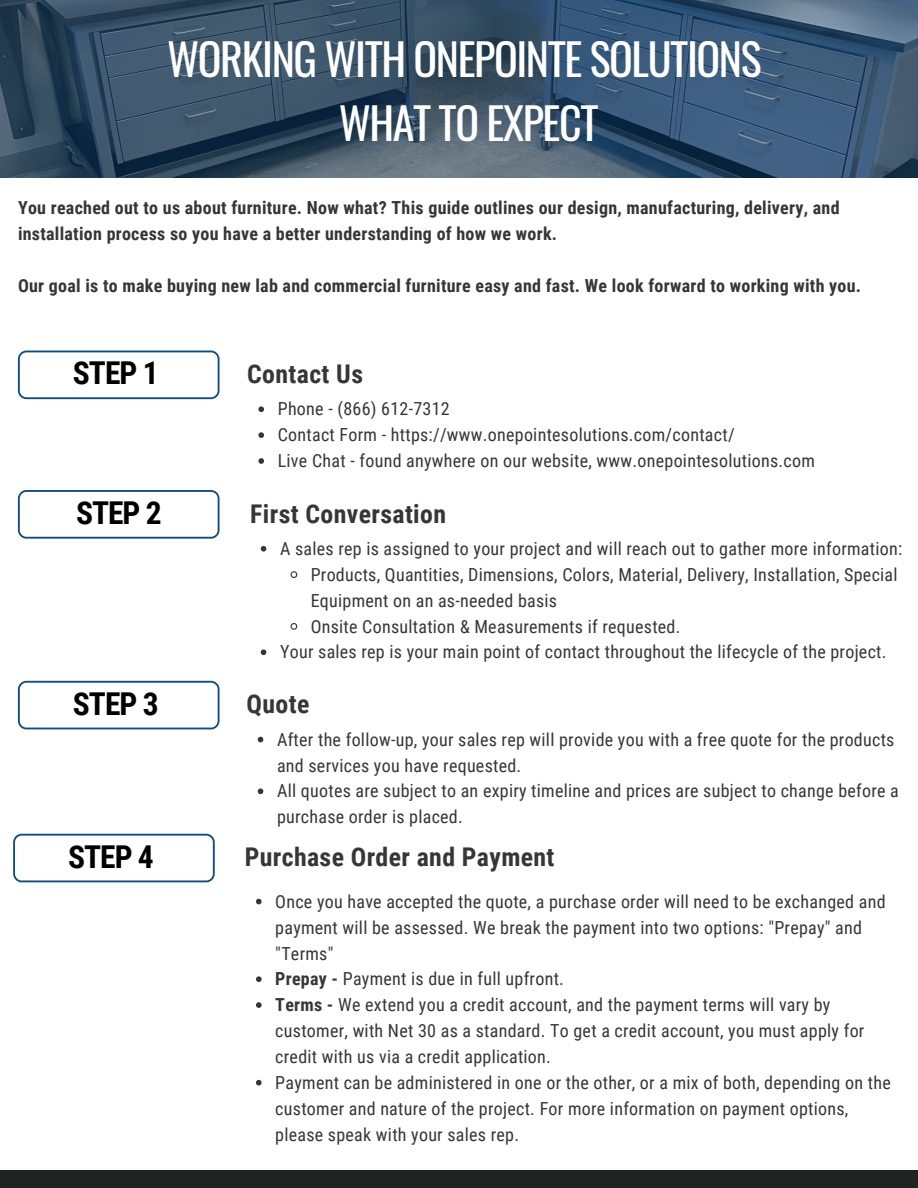
<style>
.page{position:relative;width:918px;height:1188px;background:#fff}
.page>*{position:absolute;margin:0;border:0;box-sizing:border-box;transform-origin:0 0}
.t1{font:44.1px "Oswald";letter-spacing:-.03em;color:#fff}
.t2{font:700 31.5px "Roboto Condensed";letter-spacing:-.03em;color:#000}
.t3{font:700 25.8px "Roboto Condensed";letter-spacing:.015em;color:#363636}
.t4{font:18px/25.8px "Roboto Condensed";letter-spacing:.015em;color:#363636}
.t5{font:700 18px/25.8px "Roboto Condensed";letter-spacing:.015em;color:#363636}
.s1{font-weight:700}
</style>
<div class="page">
<svg style="left:0;top:0;width:918px;height:178px;background:#39536b"></svg>
<svg style="left:18px;top:351px;width:202px;height:48px"></svg>
<svg style="left:258px;top:406px;width:6px;height:6px"></svg>
<svg style="left:258px;top:432px;width:6px;height:6px"></svg>
<svg style="left:258px;top:458px;width:6px;height:6px"></svg>
<svg style="left:18px;top:490px;width:202px;height:49px"></svg>
<svg style="left:261px;top:546px;width:5px;height:6px"></svg>
<svg style="left:290px;top:571px;width:8px;height:7px"></svg>
<svg style="left:290px;top:623px;width:8px;height:7px"></svg>
<svg style="left:261px;top:649px;width:5px;height:6px"></svg>
<div style="left:0;top:1170px;width:918px;height:18px;background:#212222"></div>
<svg style="left:18px;top:681px;width:202px;height:48px"></svg>
<svg style="left:258px;top:737px;width:5px;height:5px"></svg>
<svg style="left:258px;top:788px;width:5px;height:6px"></svg>
<svg style="left:13px;top:834px;width:202px;height:48px"></svg>
<svg style="left:256px;top:899px;width:6px;height:5px"></svg>
<svg style="left:256px;top:976px;width:6px;height:6px"></svg>
<svg style="left:256px;top:1002px;width:6px;height:6px"></svg>
<svg style="left:256px;top:1080px;width:6px;height:6px"></svg>
<p class="t1" style="left:167px;top:19px;width:596px">WORKING WITH ONEPOINTE SOLUTIONS</p>
<p class="t1" style="left:339px;top:84px;width:261px">WHAT TO EXPECT</p>
<p class="t5" style="left:18px;top:194px;width:823px">You reached out to us about furniture. Now what? This guide outlines our design, manufacturing, delivery, and installation process so you have a better understanding of how we work.</p>
<p class="t5" style="left:18px;top:272px;width:845px">Our goal is to make buying new lab and commercial furniture easy and fast. We look forward to working with you.</p>
<p class="t2" style="left:73px;top:351px;width:87px">STEP 1</p>
<p class="t3" style="left:247px;top:356px;width:117px">Contact Us</p>
<p class="t4" style="left:278px;top:395px;width:174px">Phone - (866) 612-7312</p>
<p class="t4" style="left:278px;top:421px;width:458px">Contact Form - https://www.onepointesolutions.com/contact/</p>
<p class="t4" style="left:278px;top:447px;width:539px">Live Chat - found anywhere on our website, www.onepointesolutions.com</p>
<p class="t2" style="left:76px;top:491px;width:87px">STEP 2</p>
<p class="t3" style="left:250px;top:496px;width:197px">First Conversation</p>
<p class="t4" style="left:280px;top:535px;width:624px">A sales rep is assigned to your project and will reach out to gather more information:</p>
<p class="t4" style="left:311px;top:561px;width:588px">Products, Quantities, Dimensions, Colors, Material, Delivery, Installation, Special<br>Equipment on an as-needed basis</p>
<p class="t4" style="left:311px;top:613px;width:371px">Onsite Consultation &amp; Measurements if requested.</p>
<p class="t4" style="left:280px;top:638px;width:608px">Your sales rep is your main point of contact throughout the lifecycle of the project.</p>
<p class="t2" style="left:73px;top:681px;width:87px">STEP 3</p>
<p class="t3" style="left:246px;top:685px;width:64px">Quote</p>
<p class="t4" style="left:277px;top:726px;width:619px">After the follow-up, your sales rep will provide you with a free quote for the products and services you have requested.</p>
<p class="t4" style="left:277px;top:778px;width:623px">All quotes are subject to an expiry timeline and prices are subject to change before a purchase order is placed.</p>
<p class="t2" style="left:68px;top:834px;width:87px">STEP 4</p>
<p class="t3" style="left:245px;top:839px;width:311px">Purchase Order and Payment</p>
<p class="t4" style="left:275px;top:888px;width:612px">Once you have accepted the quote, a purchase order will need to be exchanged and payment will be assessed. We break the payment into two options: "Prepay" and "Terms"</p>
<p class="t4" style="left:275px;top:965px;width:290px"><span class="s1">Prepay -</span> Payment is due in full upfront.</p>
<p class="t4" style="left:275px;top:991px;width:591px"><span class="s1">Terms -</span> We extend you a credit account, and the payment terms will vary by customer, with Net 30 as a standard. To get a credit account, you must apply for credit with us via a credit application.</p>
<p class="t4" style="left:275px;top:1069px;width:617px">Payment can be administered in one or the other, or a mix of both, depending on the customer and nature of the project. For more information on payment options, please speak with your sales rep.</p>
</div>
